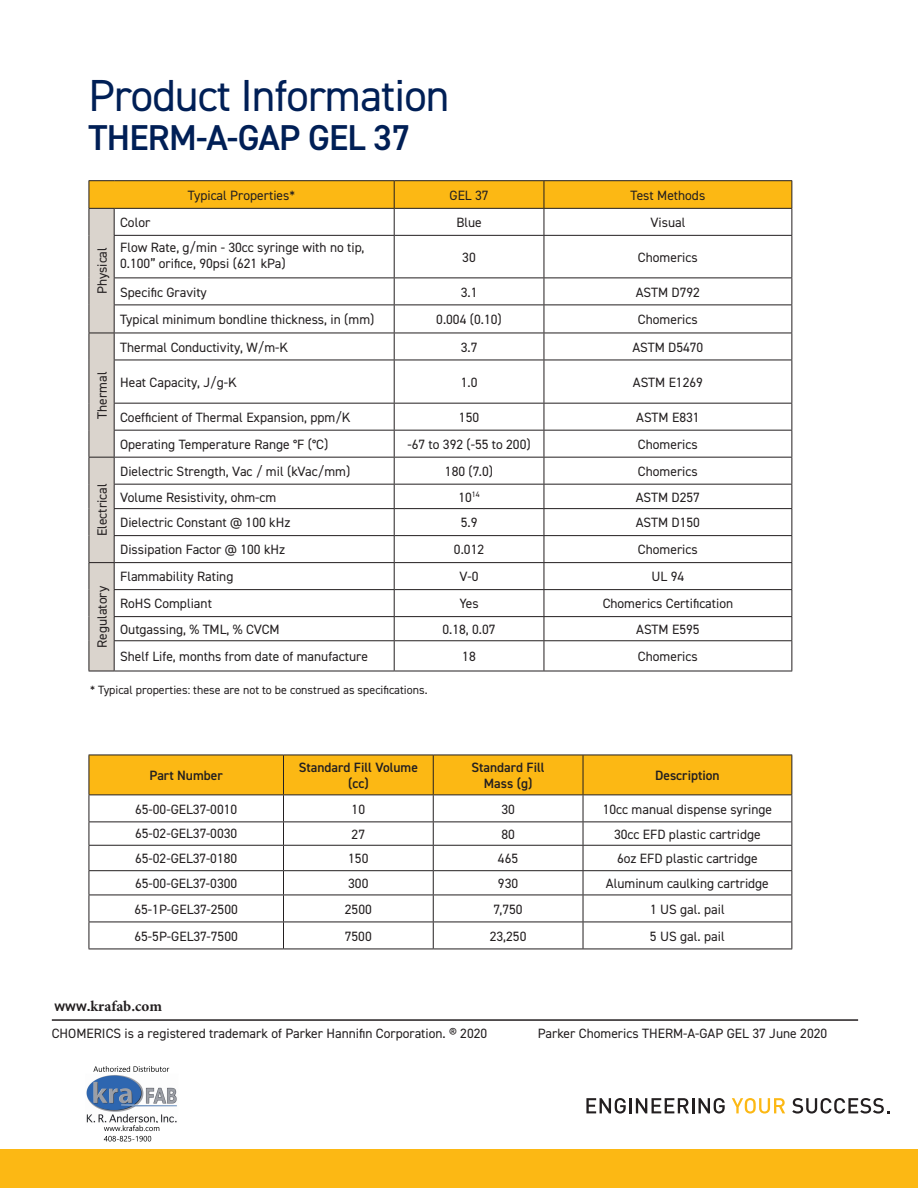
<style>
.page{position:relative;width:918px;height:1188px;background:#fff}
.page>*{position:absolute;margin:0;border:0;box-sizing:border-box;transform-origin:0 0}
.t1{font:45px "DIN2014";letter-spacing:-.02em;color:#001f56}
.t2{font:600 36px "DIN2014";letter-spacing:-.02em;color:#001f56}
.TOC-1{font:700 15px "Minion Pro";color:#231f20}
.t3{font:13.5px/16.2px "DIN2014";color:#231f20}
.t4{font:600 13.5px/16.2px "DIN2014";color:#231f20;text-align:center}
.t5{font:12px "DIN2014";color:#231f20}
.s1{font-family:"DIN2014";font-weight:600}
</style>
<div class="page">
<div style="left:0;top:1150px;width:918px;height:38px;background:#fcb814"></div>
<svg style="left:586px;top:1098px;width:40px;height:16px"></svg>
<hr style="left:629px;top:1098px;width:3px;height:15px;background:#231f20">
<svg style="left:636px;top:1098px;width:89px;height:16px"></svg>
<svg style="left:732px;top:1098px;width:53px;height:16px"></svg>
<svg style="left:792px;top:1098px;width:97px;height:16px"></svg>
<hr style="left:52px;top:1019px;width:806px;height:2px;background:#231f20">
<svg style="left:89px;top:180px;width:703px;height:492px"></svg>
<hr style="left:89px;top:949px;width:195px;height:1px;background:#231f20">
<hr style="left:284px;top:949px;width:149px;height:1px;background:#231f20">
<hr style="left:433px;top:949px;width:150px;height:1px;background:#231f20">
<hr style="left:583px;top:949px;width:209px;height:1px;background:#231f20">
<svg style="left:89px;top:755px;width:703px;height:194px"></svg>
<img style="left:86px;top:1066px;width:91px;height:76px">
<p class="t1" style="left:89px;top:68px;width:362px">Product Information</p>
<p class="t2" style="left:89px;top:114px;width:323px">THERM-A-GAP GEL 37</p>
<p class="t3" style="left:188px;top:187px;width:109px">Typical Properties*</p>
<p class="t3" style="left:450px;top:187px;width:41px">GEL 37</p>
<p class="t3" style="left:631px;top:187px;width:76px">Test Methods</p>
<p class="t3" style="left:94px;top:294px;width:48px;rotate:-90deg">Physical</p>
<p class="t3" style="left:94px;top:419px;width:49px;rotate:-90deg">Thermal</p>
<p class="t3" style="left:94px;top:536px;width:54px;rotate:-90deg">Electrical</p>
<p class="t3" style="left:94px;top:648px;width:63px;rotate:-90deg">Regulatory</p>
<p class="t3" style="left:120px;top:214px;width:32px">Color</p>
<p class="t3" style="left:456px;top:214px;width:27px">Blue</p>
<p class="t3" style="left:650px;top:214px;width:37px">Visual</p>
<p class="t3" style="left:120px;top:239px;width:246px">Flow Rate, g/min - 30cc syringe with no tip,<br>0.100” orifice, 90psi (621 kPa)</p>
<p class="t3" style="left:462px;top:249px;width:15px">30</p>
<p class="t3" style="left:638px;top:249px;width:61px">Chomerics</p>
<p class="t3" style="left:120px;top:284px;width:88px">Specific Gravity</p>
<p class="t3" style="left:461px;top:284px;width:18px">3.1</p>
<p class="t3" style="left:636px;top:284px;width:66px">ASTM D792</p>
<p class="t3" style="left:120px;top:311px;width:256px">Typical minimum bondline thickness, in (mm)</p>
<p class="t3" style="left:436px;top:311px;width:67px">0.004 (0.10)</p>
<p class="t3" style="left:638px;top:311px;width:61px">Chomerics</p>
<p class="t3" style="left:120px;top:339px;width:169px">Thermal Conductivity, W/m-K</p>
<p class="t3" style="left:461px;top:339px;width:18px">3.7</p>
<p class="t3" style="left:632px;top:339px;width:72px">ASTM D5470</p>
<p class="t3" style="left:120px;top:374px;width:118px">Heat Capacity, J/g-K</p>
<p class="t3" style="left:461px;top:374px;width:18px">1.0</p>
<p class="t3" style="left:633px;top:374px;width:72px">ASTM E1269</p>
<p class="t3" style="left:120px;top:409px;width:232px">Coefficient of Thermal Expansion, ppm/K</p>
<p class="t3" style="left:459px;top:409px;width:22px">150</p>
<p class="t3" style="left:636px;top:409px;width:65px">ASTM E831</p>
<p class="t3" style="left:120px;top:436px;width:210px">Operating Temperature Range °F (°C)</p>
<p class="t3" style="left:407px;top:436px;width:125px">-67 to 392 (-55 to 200)</p>
<p class="t3" style="left:638px;top:436px;width:61px">Chomerics</p>
<p class="t3" style="left:120px;top:463px;width:232px">Dielectric Strength, Vac / mil (kVac/mm)</p>
<p class="t3" style="left:445px;top:463px;width:50px">180 (7.0)</p>
<p class="t3" style="left:638px;top:463px;width:61px">Chomerics</p>
<p class="t3" style="left:120px;top:489px;width:158px">Volume Resistivity, ohm-cm</p>
<p class="t3" style="left:458px;top:489px;width:23px">10<sup>14</sup></p>
<p class="t3" style="left:636px;top:489px;width:66px">ASTM D257</p>
<p class="t3" style="left:120px;top:514px;width:172px">Dielectric Constant @ 100 kHz</p>
<p class="t3" style="left:461px;top:514px;width:18px">5.9</p>
<p class="t3" style="left:636px;top:514px;width:66px">ASTM D150</p>
<p class="t3" style="left:120px;top:541px;width:167px">Dissipation Factor @ 100 kHz</p>
<p class="t3" style="left:454px;top:541px;width:32px">0.012</p>
<p class="t3" style="left:638px;top:541px;width:61px">Chomerics</p>
<p class="t3" style="left:120px;top:568px;width:115px">Flammability Rating</p>
<p class="t3" style="left:460px;top:568px;width:21px">V-0</p>
<p class="t3" style="left:652px;top:568px;width:34px">UL 94</p>
<p class="t3" style="left:120px;top:595px;width:93px">RoHS Compliant</p>
<p class="t3" style="left:459px;top:595px;width:21px">Yes</p>
<p class="t3" style="left:603px;top:595px;width:132px">Chomerics Certification</p>
<p class="t3" style="left:120px;top:621px;width:161px">Outgassing, % TML, % CVCM</p>
<p class="t3" style="left:442px;top:621px;width:55px">0.18, 0.07</p>
<p class="t3" style="left:636px;top:621px;width:65px">ASTM E595</p>
<p class="t3" style="left:120px;top:648px;width:249px">Shelf Life, months from date of manufacture</p>
<p class="t3" style="left:462px;top:648px;width:15px">18</p>
<p class="t3" style="left:638px;top:648px;width:61px">Chomerics</p>
<p class="t5" style="left:90px;top:683px;width:339px">* Typical properties: these are not to be construed as specifications.</p>
<p class="t4" style="left:150px;top:767px;width:75px">Part Number</p>
<p class="t4" style="left:299px;top:759px;width:121px">Standard Fill Volume (cc)</p>
<p class="t4" style="left:471px;top:759px;width:75px">Standard Fill<br>Mass (g)</p>
<p class="t4" style="left:655px;top:767px;width:66px">Description</p>
<p class="t3" style="left:135px;top:801px;width:104px">65-00-GEL37-0010</p>
<p class="t3" style="left:352px;top:801px;width:15px">10</p>
<p class="t3" style="left:501px;top:801px;width:15px">30</p>
<p class="t3" style="left:603px;top:801px;width:171px">10cc manual dispense syringe</p>
<p class="t3" style="left:135px;top:825px;width:104px">65-02-GEL37-0030</p>
<p class="t3" style="left:352px;top:826px;width:15px">27</p>
<p class="t3" style="left:501px;top:826px;width:15px">80</p>
<p class="t3" style="left:614px;top:826px;width:148px">30cc EFD plastic cartridge</p>
<p class="t3" style="left:135px;top:850px;width:104px">65-02-GEL37-0180</p>
<p class="t3" style="left:348px;top:850px;width:22px">150</p>
<p class="t3" style="left:498px;top:850px;width:22px">465</p>
<p class="t3" style="left:617px;top:850px;width:142px">6oz EFD plastic cartridge</p>
<p class="t3" style="left:135px;top:875px;width:104px">65-00-GEL37-0300</p>
<p class="t3" style="left:348px;top:875px;width:22px">300</p>
<p class="t3" style="left:498px;top:875px;width:22px">930</p>
<p class="t3" style="left:606px;top:875px;width:164px">Aluminum caulking cartridge</p>
<p class="t3" style="left:134px;top:901px;width:105px">65-1P-GEL37-2500</p>
<p class="t3" style="left:345px;top:901px;width:28px">2500</p>
<p class="t3" style="left:493px;top:901px;width:31px">7,750</p>
<p class="t3" style="left:650px;top:901px;width:76px">1 US gal. pail</p>
<p class="t3" style="left:134px;top:928px;width:105px">65-5P-GEL37-7500</p>
<p class="t3" style="left:345px;top:928px;width:28px">7500</p>
<p class="t3" style="left:490px;top:928px;width:38px">23,250</p>
<p class="t3" style="left:650px;top:928px;width:76px">5 US gal. pail</p>
<p class="TOC-1" style="left:55px;top:996px;width:109px"><span class="s1">www.</span>krafab.com</p>
<p class="t3" style="left:52px;top:1025px;width:437px">CHOMERICS is a registered trademark of Parker Hannifin Corporation. ® 2020</p>
<p class="t3" style="left:538px;top:1025px;width:291px">Parker Chomerics THERM-A-GAP GEL 37 June 2020</p>
</div>
